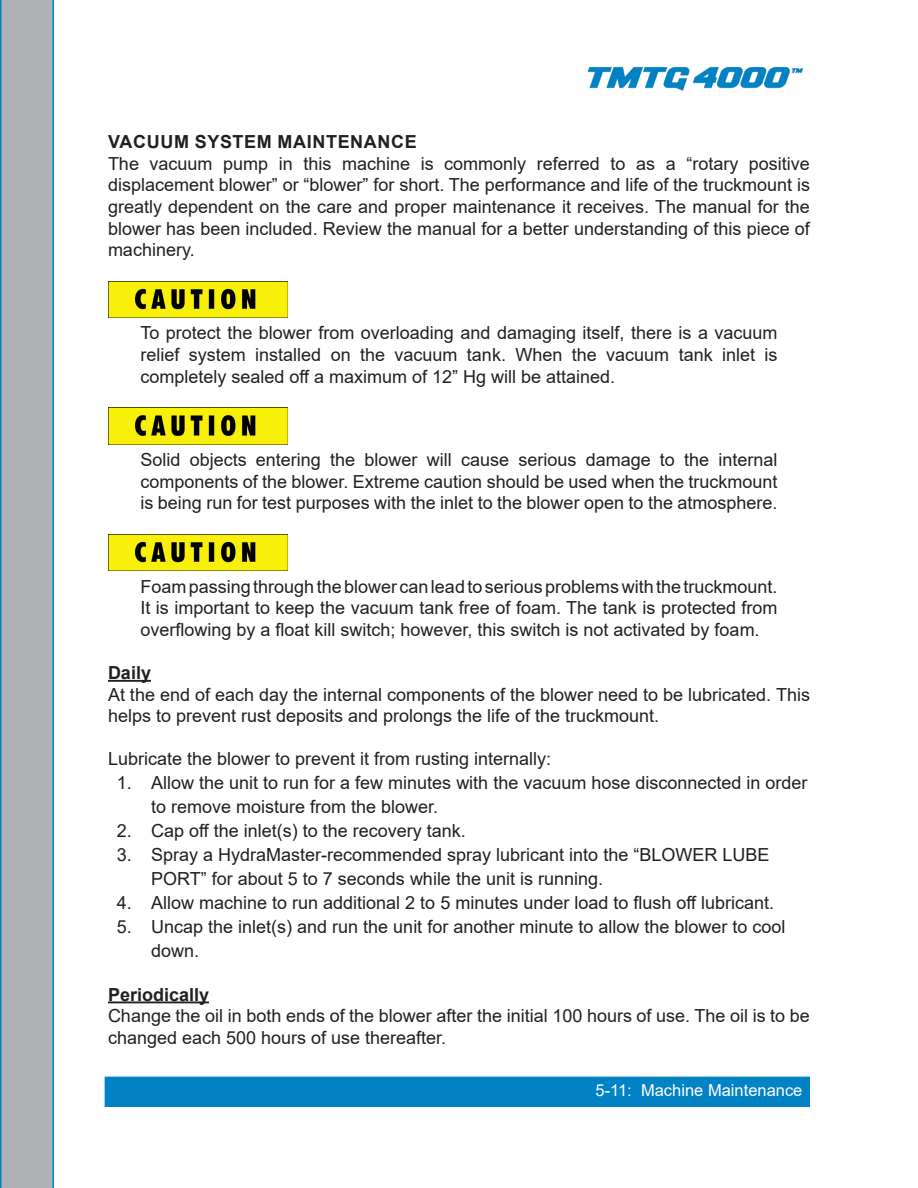
<style>
.page{position:relative;width:918px;height:1188px;background:#fff}
.page>*{position:absolute;margin:0;border:0;box-sizing:border-box;transform-origin:0 0}
.Indented_WARNING_CAUTION_NOTICE{font:18px/21.6px "Arial";color:#231f20}
.Paragraph_Titles{font:700 18px "Arial";letter-spacing:.035em;color:#231f20}
.Para__Sub-titles-Underlined{font:700 18px "Arial";color:#231f20}
.t1{font:16.5px "Arial";color:#fff}
</style>
<div class="page">
<div style="left:105px;top:1077px;width:705px;height:30px;background:#0082c5"></div>
<svg style="left:0;top:0;width:54px;height:1188px;background:#a6aeb5"></svg>
<img style="left:587px;top:67px;width:217px;height:24px">
<hr style="left:108px;top:680px;width:43px;height:2px;background:#231f20">
<hr style="left:108px;top:1001px;width:101px;height:2px;background:#231f20">
<img style="left:108px;top:281px;width:180px;height:37px">
<img style="left:108px;top:408px;width:180px;height:36px">
<img style="left:108px;top:534px;width:180px;height:37px">
<p class="Paragraph_Titles" style="left:108px;top:129px;width:310px">VACUUM SYSTEM MAINTENANCE</p>
<p class="Indented_WARNING_CAUTION_NOTICE" style="left:108px;top:152px;width:704px;text-align:justify">The vacuum pump in this machine is commonly referred to as a “rotary positive displacement blower” or “blower” for short. The performance and life of the truckmount is greatly dependent on the care and proper maintenance it receives. The manual for the blower has been included. Review the manual for a better understanding of this piece of machinery.</p>
<p class="Indented_WARNING_CAUTION_NOTICE" style="left:140px;top:322px;width:639px;text-align:justify">To protect the blower from overloading and damaging itself, there is a vacuum relief system installed on the vacuum tank. When the vacuum tank inlet is completely sealed off a maximum of 12” Hg will be attained.</p>
<p class="Indented_WARNING_CAUTION_NOTICE" style="left:140px;top:449px;width:639px;text-align:justify">Solid objects entering the blower will cause serious damage to the internal components of the blower. Extreme caution should be used when the truckmount is being run for test purposes with the inlet to the blower open to the atmosphere.</p>
<p class="Indented_WARNING_CAUTION_NOTICE" style="left:140px;top:575px;width:639px;text-align:justify">Foam passing through the blower can lead to serious problems with the truckmount.<br>It is important to keep the vacuum tank free of foam. The tank is protected from overflowing by a float kill switch; however, this switch is not activated by foam.</p>
<p class="Para__Sub-titles-Underlined" style="left:108px;top:660px;width:45px">Daily</p>
<p class="Indented_WARNING_CAUTION_NOTICE" style="left:108px;top:683px;width:704px">At the end of each day the internal components of the blower need to be lubricated. This helps to prevent rust deposits and prolongs the life of the truckmount.</p>
<p class="Indented_WARNING_CAUTION_NOTICE" style="left:108px;top:748px;width:445px">Lubricate the blower to prevent it from rusting internally:</p>
<p class="Indented_WARNING_CAUTION_NOTICE" style="left:151px;top:771px;width:658px;line-height:24px;text-indent:-34px">1. Allow the unit to run for a few minutes with the vacuum hose disconnected in order to remove moisture from the blower.</p>
<p class="Indented_WARNING_CAUTION_NOTICE" style="left:117px;top:820px;width:350px">2. Cap off the inlet(s) to the recovery tank.</p>
<p class="Indented_WARNING_CAUTION_NOTICE" style="left:151px;top:843px;width:620px;line-height:24px;text-indent:-34px">3. Spray a HydraMaster-recommended spray lubricant into the “BLOWER LUBE<br>PORT” for about 5 to 7 seconds while the unit is running.</p>
<p class="Indented_WARNING_CAUTION_NOTICE" style="left:117px;top:892px;width:659px">4. Allow machine to run additional 2 to 5 minutes under load to flush off lubricant.</p>
<p class="Indented_WARNING_CAUTION_NOTICE" style="left:151px;top:915px;width:636px;line-height:24px;text-indent:-34px">5. Uncap the inlet(s) and run the unit for another minute to allow the blower to cool down.</p>
<p class="Para__Sub-titles-Underlined" style="left:108px;top:982px;width:103px">Periodically</p>
<p class="Indented_WARNING_CAUTION_NOTICE" style="left:108px;top:1005px;width:703px">Change the oil in both ends of the blower after the initial 100 hours of use. The oil is to be changed each 500 hours of use thereafter.</p>
<p class="t1" style="left:596px;top:1079px;width:208px">5-11: Machine Maintenance</p>
</div>
